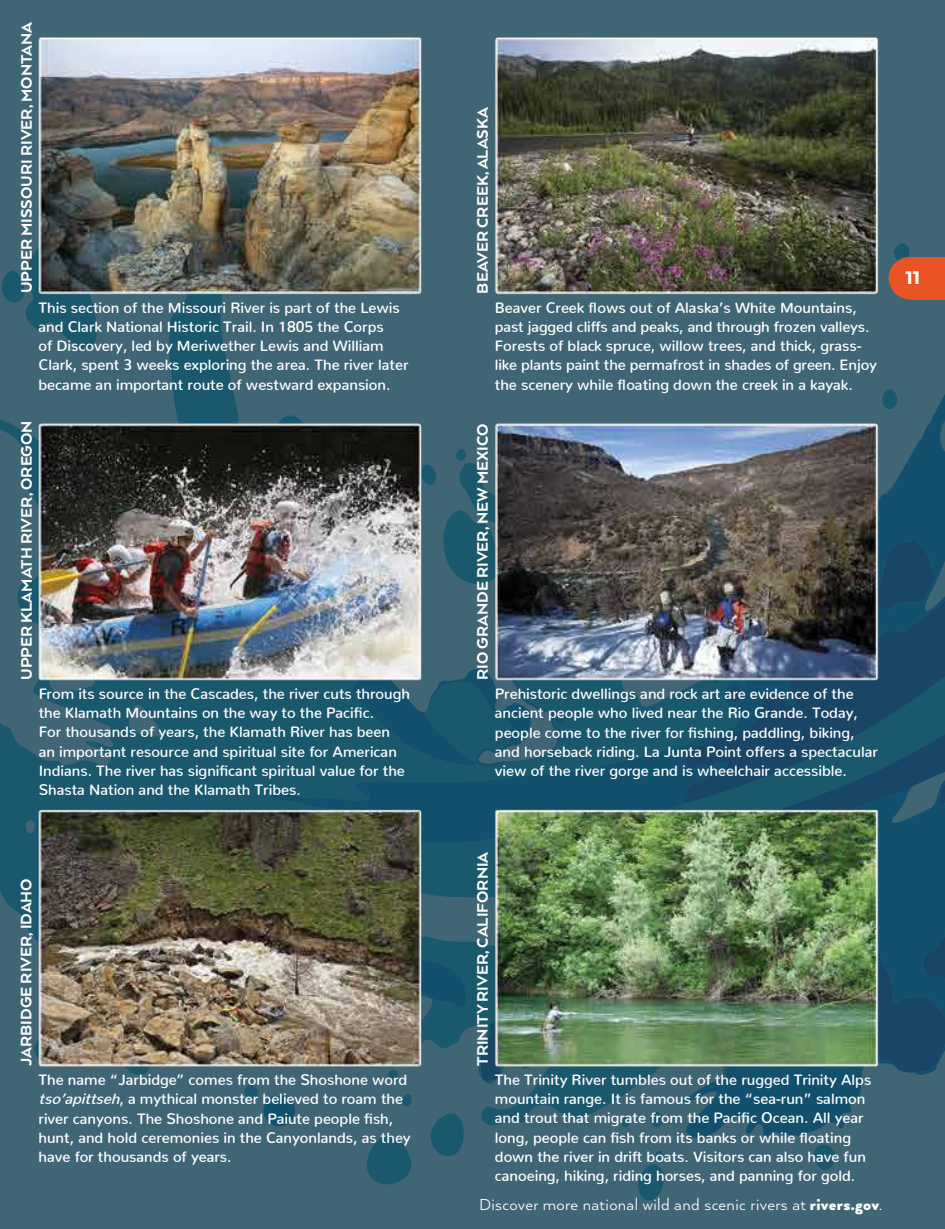
<style>
.page{position:relative;width:945px;height:1229px;background:#fff}
.page>*{position:absolute;margin:0;border:0;box-sizing:border-box;transform-origin:0 0}
.t1{font:900 21px "Arquitecta";color:#fff}
.t2{font:18.38px "Arquitecta";letter-spacing:.02em;color:#fff}
.t3{font:800 17.5px "Arquitecta";color:#fff}
.t4{font:600 14.88px/19.2px "Nunito";color:#fff}
.s1{font-style:italic}
.s2{font-weight:900}
</style>
<div class="page">
<img style="left:0;top:0;width:945px;height:1228px">
<p class="t3" style="left:16px;top:293px;width:273px;rotate:-90deg">UPPER MISSOURI RIVER, MONTANA</p>
<p class="t4" style="left:39px;top:296px;width:372px">This section of the Missouri River is part of the Lewis and Clark National Historic Trail. In 1805 the Corps<br>of Discovery, led by Meriwether Lewis and William Clark, spent 3 weeks exploring the area. The river later became an important route of westward expansion.</p>
<p class="t3" style="left:16px;top:680px;width:261px;rotate:-90deg">UPPER KLAMATH RIVER, OREGON</p>
<p class="t4" style="left:39px;top:682px;width:373px">From its source in the Cascades, the river cuts through the Klamath Mountains on the way to the Pacific.<br>For thousands of years, the Klamath River has been an important resource and spiritual site for American Indians. The river has significant spiritual value for the Shasta Nation and the Klamath Tribes.</p>
<p class="t3" style="left:15px;top:1065px;width:189px;rotate:-90deg">JARBIDGE RIVER, IDAHO</p>
<p class="t4" style="left:39px;top:1068px;width:374px">The name “Jarbidge” comes from the Shoshone word <span class="s1">tso’apittseh</span>, a mythical monster believed to roam the river canyons. The Shoshone and Paiute people fish, hunt, and hold ceremonies in the Canyonlands, as they have for thousands of years.</p>
<p class="t3" style="left:472px;top:293px;width:188px;rotate:-90deg">BEAVER CREEK, ALASKA</p>
<p class="t4" style="left:495px;top:296px;width:384px">Beaver Creek flows out of Alaska’s White Mountains, past jagged cliffs and peaks, and through frozen valleys.<br>Forests of black spruce, willow trees, and thick, grass&shy;like plants paint the permafrost in shades of green. Enjoy the scenery while floating down the creek in a kayak.</p>
<p class="t3" style="left:472px;top:680px;width:258px;rotate:-90deg">RIO GRANDE RIVER, NEW MEXICO</p>
<p class="t4" style="left:495px;top:682px;width:385px">Prehistoric dwellings and rock art are evidence of the ancient people who lived near the Rio Grande. Today, people come to the river for fishing, paddling, biking, and horseback riding. La Junta Point offers a spectacular view of the river gorge and is wheelchair accessible.</p>
<h1 class="t1" style="left:905px;top:264px;width:16px">11</h1>
<p class="t3" style="left:472px;top:1065px;width:216px;rotate:-90deg">TRINITY RIVER, CALIFORNIA</p>
<p class="t4" style="left:495px;top:1068px;width:378px">The Trinity River tumbles out of the rugged Trinity Alps mountain range. It is famous for the “sea-run” salmon and trout that migrate from the Pacific Ocean. All year long, people can fish from its banks or while floating down the river in drift boats. Visitors can also have fun canoeing, hiking, riding horses, and panning for gold.</p>
<p class="t2" style="left:479px;top:1192px;width:404px">Discover more national wild and scenic rivers at <span class="s2">rivers.gov</span>.</p>
</div>
